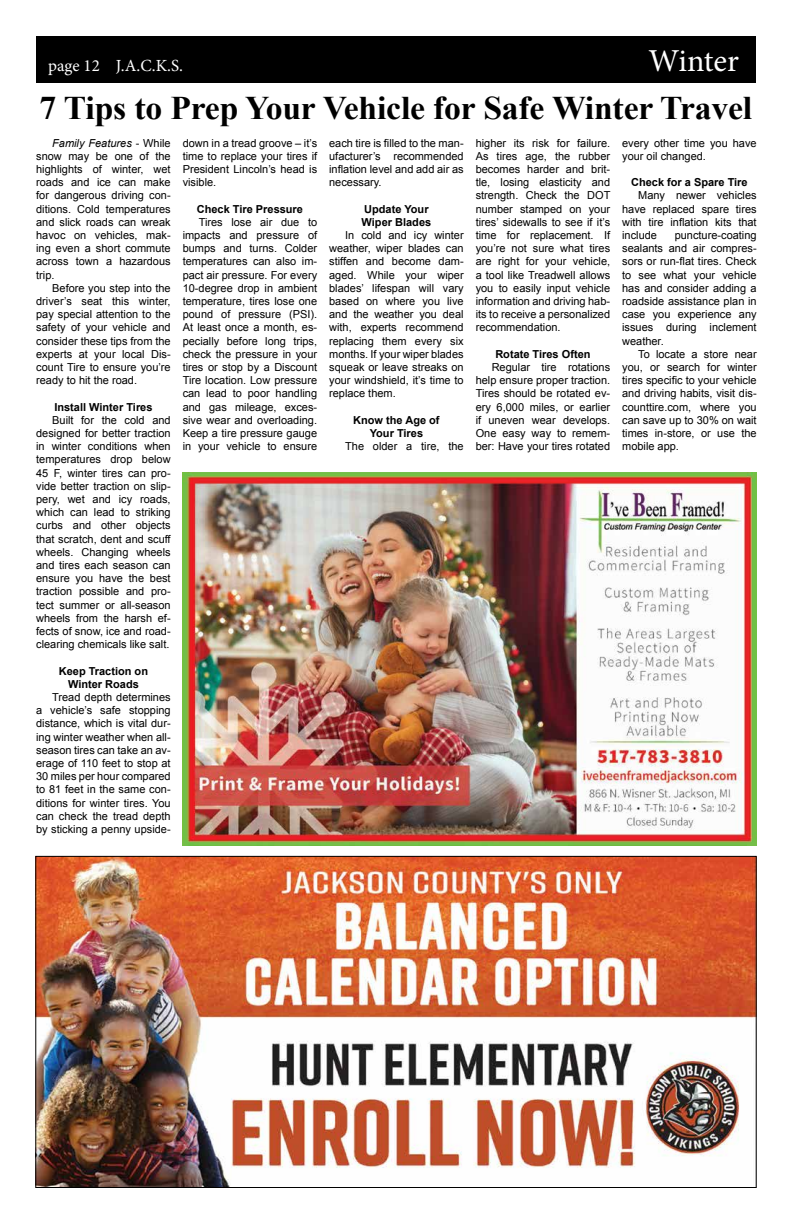
<style>
.page{position:relative;width:792px;height:1224px;background:#fff}
.page>*{position:absolute;margin:0;border:0;box-sizing:border-box;transform-origin:0 0}
.t1{font:700 33px "Times New Roman";letter-spacing:-.005em;color:#000}
.t2{font:32px "Minion Pro";letter-spacing:-.005em;color:#fff}
.t3{font:17px "Minion Pro";color:#fff}
.t4{font:11px/13.2px "Arial";color:#000;text-align:justify}
.t5{font:700 11px/13.2px "Arial";color:#000;text-align:center}
.s1{font-style:italic}
</style>
<div class="page">
<div style="left:36px;top:36px;width:720px;height:47px;background:#000"></div>
<img style="left:37px;top:858px;width:718px;height:328px">
<img style="left:182px;top:472px;width:575px;height:373px">
<h3 class="t3" style="left:48px;top:54px;width:137px">page 12 J.A.C.K.S.</h3>
<h2 class="t2" style="left:649px;top:39px;width:92px">Winter</h2>
<h1 class="t1" style="left:40px;top:85px;width:714px">7 Tips to Prep Your Vehicle for Safe Winter Travel</h1>
<p class="t4" style="left:36px;top:136px;width:136px;text-indent:16px"><span class="s1">Family Features</span> - While snow may be one of the highlights of winter, wet roads and ice can make for dangerous driving con&shy;ditions. Cold temperatures and slick roads can wreak havoc on vehicles, mak&shy;ing even a short commute across town a hazardous trip.</p>
<p class="t4" style="left:36px;top:281px;width:136px;text-indent:16px">Before you step into the driver’s seat this winter, pay special attention to the safety of your vehicle and consider these tips from the experts at your local Dis&shy;count Tire to ensure you’re ready to hit the road.</p>
<p class="t5" style="left:54px;top:401px;width:100px">Install Winter Tires</p>
<p class="t4" style="left:36px;top:413px;width:136px;text-indent:16px">Built for the cold and designed for better traction in winter conditions when temperatures drop below 45 F, winter tires can pro&shy;vide better traction on slip&shy;pery, wet and icy roads, which can lead to striking curbs and other objects that scratch, dent and scuff wheels. Changing wheels and tires each season can ensure you have the best traction possible and pro&shy;tect summer or all-season wheels from the harsh ef&shy;fects of snow, ice and road&shy;clearing chemicals like salt.</p>
<p class="t5" style="left:59px;top:665px;width:91px">Keep Traction on<br>Winter Roads</p>
<p class="t4" style="left:36px;top:691px;width:136px;text-indent:16px">Tread depth determines a vehicle’s safe stopping distance, which is vital dur&shy;ing winter weather when all&shy;season tires can take an av&shy;erage of 110 feet to stop at 30 miles per hour compared to 81 feet in the same con&shy;ditions for winter tires. You can check the tread depth by sticking a penny upside-</p>
<p class="t4" style="left:329px;top:136px;width:136px">each tire is filled to the man&shy;ufacturer’s recommended inflation level and add air as necessary.</p>
<p class="t5" style="left:362px;top:203px;width:71px;text-align:left">Update Your<br>Wiper Blades</p>
<p class="t4" style="left:329px;top:229px;width:136px;text-indent:16px">In cold and icy winter weather, wiper blades can stiffen and become dam&shy;aged. While your wiper blades’ lifespan will vary based on where you live and the weather you deal with, experts recommend replacing them every six months. If your wiper blades squeak or leave streaks on your windshield, it’s time to replace them.</p>
<p class="t5" style="left:353px;top:414px;width:88px">Know the Age of<br>Your Tires</p>
<p class="t4" style="left:345px;top:440px;width:120px">The older a tire, the</p>
<p class="t4" style="left:183px;top:136px;width:136px">down in a tread groove – it’s time to replace your tires if President Lincoln’s head is visible.</p>
<p class="t5" style="left:197px;top:203px;width:108px">Check Tire Pressure</p>
<p class="t4" style="left:183px;top:215px;width:136px;text-indent:16px">Tires lose air due to impacts and pressure of bumps and turns. Colder temperatures can also im&shy;pact air pressure. For every 10-degree drop in ambient temperature, tires lose one pound of pressure (PSI).<br>At least once a month, es&shy;pecially before long trips, check the pressure in your tires or stop by a Discount Tire location. Low pressure can lead to poor handling and gas mileage, exces&shy;sive wear and overloading.<br>Keep a tire pressure gauge in your vehicle to ensure</p>
<p class="t4" style="left:476px;top:136px;width:136px">higher its risk for failure.<br>As tires age, the rubber becomes harder and brit&shy;tle, losing elasticity and strength. Check the DOT number stamped on your tires’ sidewalls to see if it’s time for replacement. If you’re not sure what tires are right for your vehicle, a tool like Treadwell allows you to easily input vehicle information and driving hab&shy;its to receive a personalized recommendation.</p>
<p class="t5" style="left:495px;top:348px;width:97px">Rotate Tires Often</p>
<p class="t4" style="left:476px;top:361px;width:136px;text-indent:16px">Regular tire rotations help ensure proper traction.<br>Tires should be rotated ev&shy;ery 6,000 miles, or earlier if uneven wear develops.<br>One easy way to remem&shy;ber: Have your tires rotated</p>
<p class="t4" style="left:622px;top:136px;width:136px">every other time you have your oil changed.</p>
<p class="t5" style="left:631px;top:176px;width:118px">Check for a Spare Tire</p>
<p class="t4" style="left:622px;top:189px;width:136px;text-indent:16px">Many newer vehicles have replaced spare tires with tire inflation kits that include</p>
<p class="t4" style="left:622px;top:229px;width:136px;text-indent:53px">puncture-coating sealants and air compres&shy;sors or run-flat tires. Check to see what your vehicle has and consider adding a roadside assistance plan in case you experience any issues during inclement weather.</p>
<p class="t4" style="left:622px;top:347px;width:136px;text-indent:16px">To locate a store near you, or search for winter tires specific to your vehicle and driving habits, visit dis&shy;counttire.com, where you can save up to 30% on wait times in-store, or use the mobile app.</p>
</div>
